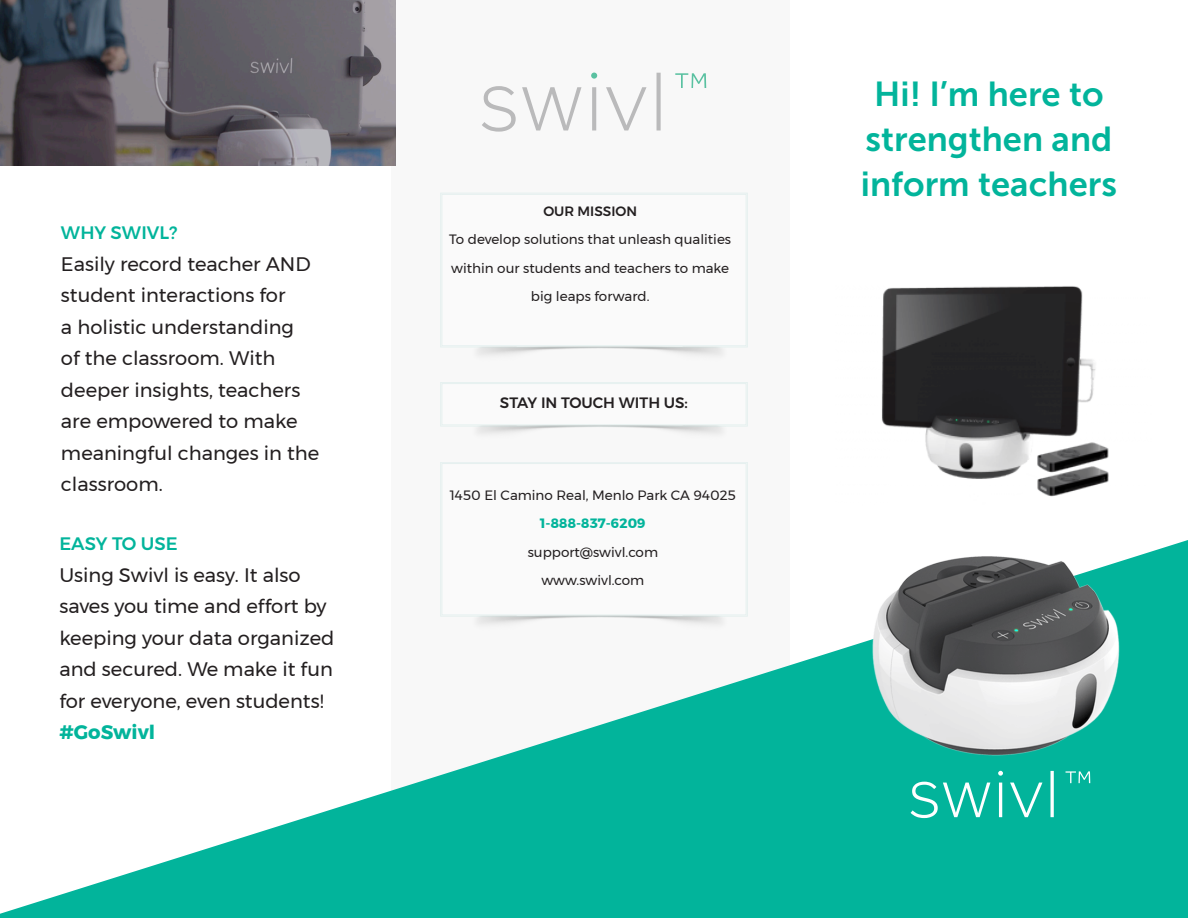
<style>
.page{position:relative;width:1188px;height:918px;background:#fff}
.page>*{position:absolute;margin:0;border:0;box-sizing:border-box;transform-origin:0 0}
.t1{font:34.5px/45px "Museo Sans 700";color:#02b49b}
.t2{font:19.5px/31.5px "Montserrat";color:#231f20}
.t3{font:500 18px "Montserrat";color:#02b49b}
.t4{font:500 15px "Montserrat";color:#231f20}
.t5{font:13.5px/28.5px "Montserrat";color:#231f20;text-align:center}
.t6{font:700 13.5px "Montserrat";color:#02b49b}
.t7{font:500 13.5px "Montserrat";color:#231f20}
.s1{font-weight:700;color:#02b49b}
</style>
<div class="page">
<div style="left:392px;top:0;width:398px;height:918px;background:#f8f8f8"></div>
<svg style="left:0;top:540px;width:1188px;height:378px"></svg>
<img style="left:882px;top:286px;width:227px;height:211px">
<hr style="left:202px;top:598px;width:106px;height:1px;background:#fff">
<svg style="left:911px;top:813px;width:143px;height:5px"></svg>
<img style="left:872px;top:540px;width:256px;height:273px">
<img style="left:441px;top:616px;width:306px;height:32px">
<svg style="left:440px;top:462px;width:308px;height:154px"></svg>
<div style="left:442px;top:463px;width:304px;height:152px;border:1px solid #c9e5e2"></div>
<svg style="left:440px;top:382px;width:308px;height:44px"></svg>
<div style="left:442px;top:383px;width:304px;height:42px;border:1px solid #c9e5e2"></div>
<svg style="left:440px;top:193px;width:308px;height:154px"></svg>
<div style="left:442px;top:194px;width:304px;height:152px;border:1px solid #c9e5e2"></div>
<svg style="left:482px;top:73px;width:179px;height:59px"></svg>
<svg style="left:675px;top:73px;width:31px;height:15px"></svg>
<img style="left:0;top:0;width:395px;height:165px">
<p class="t3" style="left:61px;top:219px;width:118px">WHY SWIVL?</p>
<p class="t2" style="left:61px;top:248px;width:260px">Easily record teacher AND student interactions for<br>a holistic understanding<br>of the classroom. With deeper insights, teachers are empowered to make meaningful changes in the classroom.</p>
<p class="t3" style="left:59px;top:530px;width:120px">EASY TO USE</p>
<p class="t2" style="left:59px;top:559px;width:277px">Using Swivl is easy. It also saves you time and effort by keeping your data organized and secured. We make it fun for everyone, even students! <span class="s1">#GoSwivl</span></p>
<p class="t7" style="left:543px;top:200px;width:95px">OUR MISSION</p>
<p class="t5" style="left:449px;top:225px;width:283px">To develop solutions that unleash qualities within our students and teachers to make big leaps forward.</p>
<p class="t4" style="left:500px;top:391px;width:190px">STAY IN TOUCH WITH US:</p>
<p class="t5" style="left:450px;top:480px;width:287px">1450 El Camino Real, Menlo Park CA 94025</p>
<p class="t6" style="left:540px;top:512px;width:107px">1-888-837-6209</p>
<p class="t5" style="left:528px;top:537px;width:132px">support@swivl.com</p>
<p class="t5" style="left:541px;top:566px;width:104px">www.swivl.com</p>
<p class="t1" style="left:866px;top:71px;width:248px">Hi! I’m here to strengthen and</p>
<p class="t1" style="left:861px;top:161px;width:258px">inform teachers</p>
</div>
